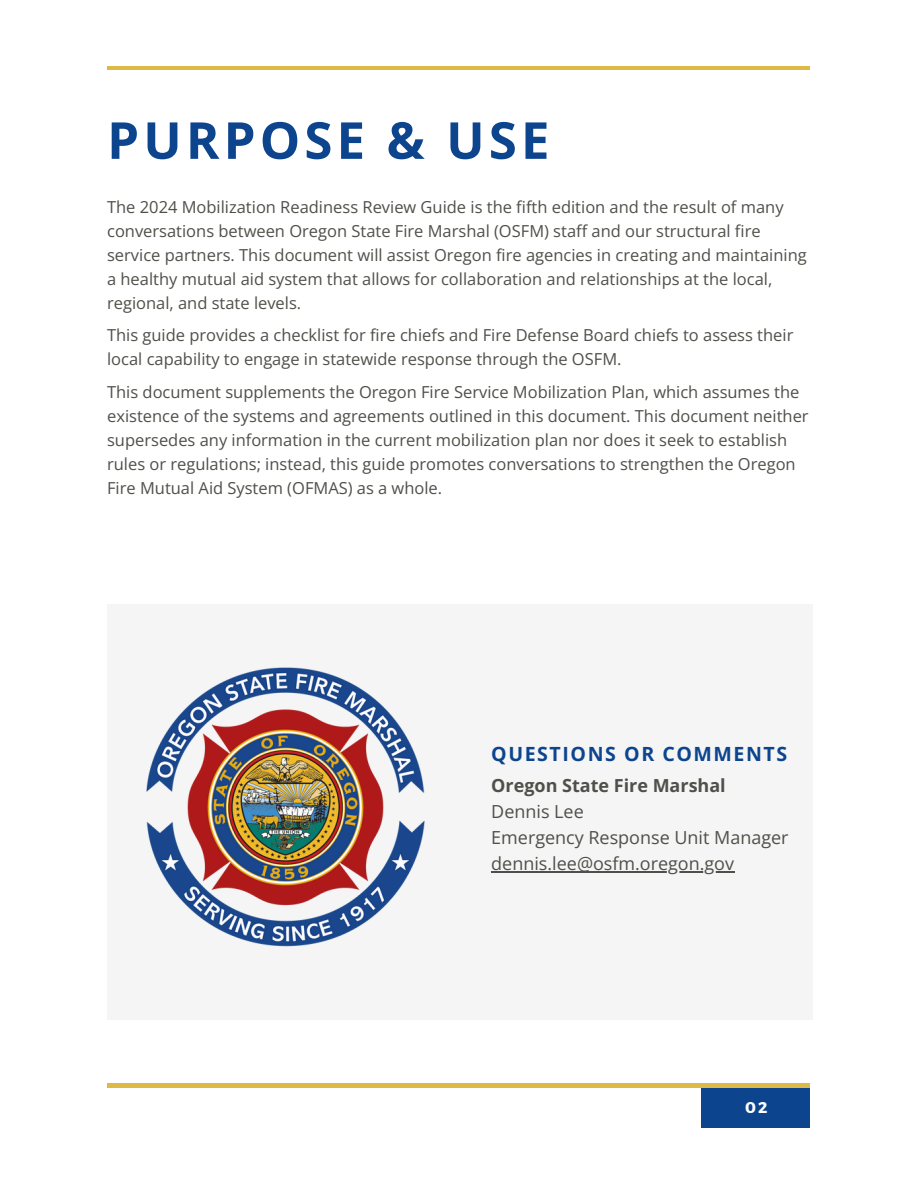
<style>
.page{position:relative;width:918px;height:1188px;background:#fff}
.page>*{position:absolute;margin:0;border:0;box-sizing:border-box;transform-origin:0 0}
.t1{font:700 51px "Open Sans";letter-spacing:.08em;color:#0c458e}
.t2{font:700 19.5px "Open Sans";letter-spacing:.08em;color:#0c458e}
.t3{font:18px/25.8px "Open Sans";color:#4e5049}
.t4{font:16.5px/24px "Open Sans";color:#4e5049}
.t5{font:700 15.6px "Montserrat";color:#fff}
.s1{font-weight:700}
</style>
<div class="page">
<hr style="left:107px;top:67px;width:703px;height:3px;background:#ddba46">
<div style="left:701px;top:1084px;width:108px;height:44px;background:#0c458e"></div>
<hr style="left:107px;top:1084px;width:703px;height:3px;background:#ddba46">
<div style="left:107px;top:604px;width:705px;height:415px;background:#f5f5f5"></div>
<img style="left:146px;top:667px;width:279px;height:280px">
<hr style="left:491px;top:871px;width:243px;height:1px;background:#4e5049">
<p class="t1" style="left:107px;top:104px;width:444px">PURPOSE &amp; USE</p>
<p class="t4" style="left:107px;top:194px;width:701px">The 2024 Mobilization Readiness Review Guide is the fifth edition and the result of many conversations between Oregon State Fire Marshal (OSFM) staff and our structural fire service partners. This document will assist Oregon fire agencies in creating and maintaining a healthy mutual aid system that allows for collaboration and relationships at the local, regional, and state levels.</p>
<p class="t4" style="left:107px;top:323px;width:688px">This guide provides a checklist for fire chiefs and Fire Defense Board chiefs to assess their local capability to engage in statewide response through the OSFM.</p>
<p class="t4" style="left:107px;top:379px;width:703px">This document supplements the Oregon Fire Service Mobilization Plan, which assumes the existence of the systems and agreements outlined in this document. This document neither supersedes any information in the current mobilization plan nor does it seek to establish rules or regulations; instead, this guide promotes conversations to strengthen the Oregon Fire Mutual Aid System (OFMAS) as a whole.</p>
<p class="t2" style="left:491px;top:741px;width:298px">QUESTIONS OR COMMENTS</p>
<h2 class="t3" style="left:491px;top:773px;width:299px"><span class="s1">Oregon State Fire Marshal<br></span>Dennis Lee<br>Emergency Response Unit Manager</h2>
<h3 class="t3" style="left:491px;top:850px;width:244px">dennis.lee@osfm.oregon.gov</h3>
<h1 class="t5" style="left:745px;top:1097px;width:24px">02</h1>
</div>
